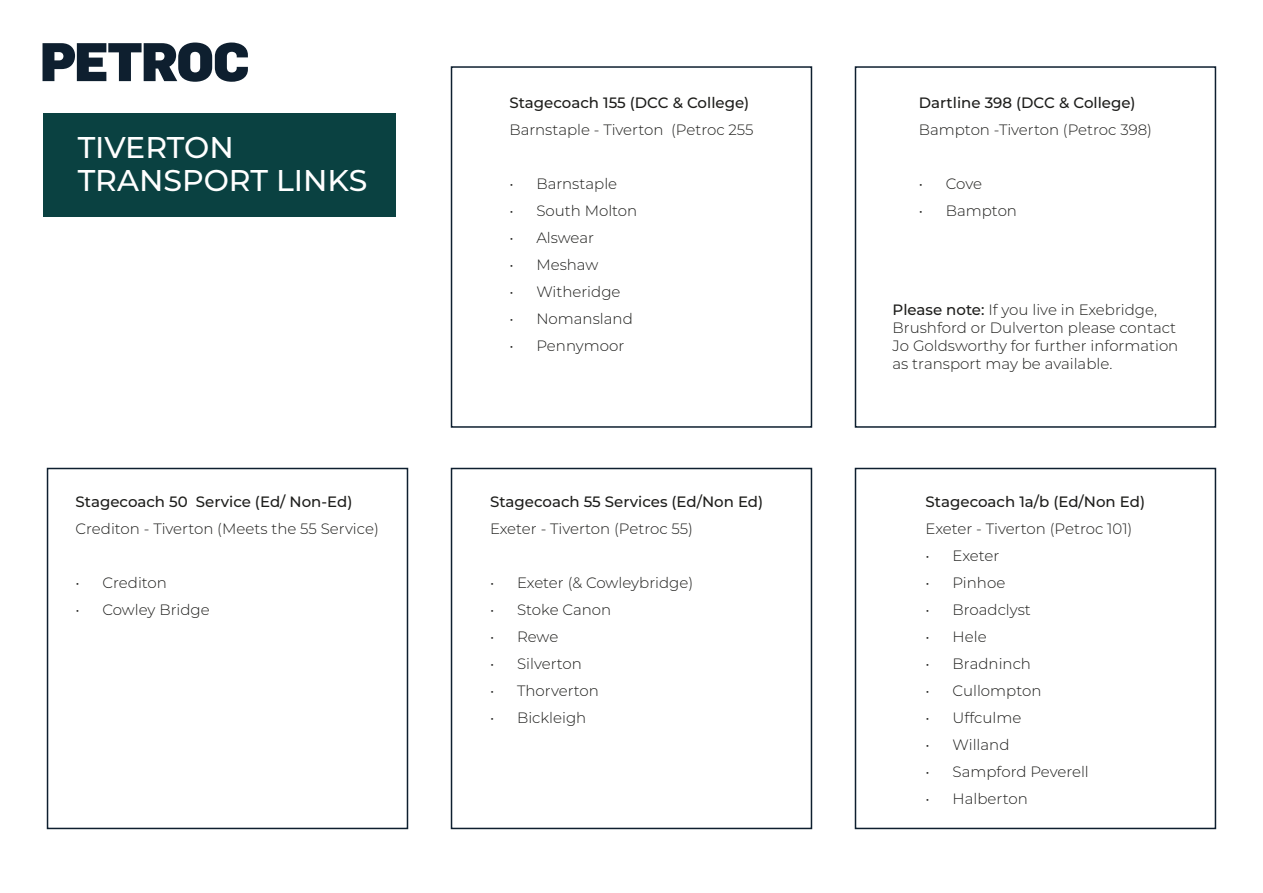
<style>
.page{position:relative;width:1263px;height:893px;background:#fff}
.page>*{position:absolute;margin:0;border:0;box-sizing:border-box;transform-origin:0 0}
.t1{font:500 30px/33px "Montserrat";color:#fff}
.t2{font:300 15px/18px "Montserrat";color:#1d1d1b}
.t3{font:500 15px "Montserrat";color:#1d1d1b}
.s1{font-weight:500}
</style>
<div class="page">
<div style="left:451px;top:66px;width:361px;height:362px;border:2px solid #0e1f2f"></div>
<div style="left:855px;top:66px;width:361px;height:362px;border:2px solid #0e1f2f"></div>
<div style="left:47px;top:468px;width:361px;height:361px;border:2px solid #0e1f2f"></div>
<div style="left:451px;top:468px;width:361px;height:361px;border:2px solid #0e1f2f"></div>
<div style="left:855px;top:468px;width:361px;height:361px;border:2px solid #0e1f2f"></div>
<div style="left:43px;top:113px;width:352px;height:103px;background:#0a4141"></div>
<svg style="left:43px;top:43px;width:205px;height:39px"></svg>
<p class="t1" style="left:78px;top:130px;width:291px">TIVERTON<br>TRANSPORT LINKS</p>
<p class="t3" style="left:75px;top:491px;width:278px">Stagecoach 50 Service (Ed/ Non-Ed)</p>
<p class="t2" style="left:75px;top:519px;width:305px">Crediton - Tiverton (Meets the 55 Service)</p>
<p class="t2" style="left:75px;top:573px;width:93px">• Crediton</p>
<p class="t2" style="left:75px;top:600px;width:136px">• Cowley Bridge</p>
<p class="t3" style="left:509px;top:93px;width:241px">Stagecoach 155 (DCC &amp; College)</p>
<p class="t2" style="left:509px;top:121px;width:246px">Barnstaple - Tiverton (Petroc 255</p>
<p class="t2" style="left:509px;top:175px;width:109px">• Barnstaple</p>
<p class="t2" style="left:509px;top:202px;width:129px">• South Molton</p>
<p class="t2" style="left:509px;top:229px;width:86px">• Alswear</p>
<p class="t2" style="left:509px;top:256px;width:91px">• Meshaw</p>
<p class="t2" style="left:509px;top:283px;width:113px">• Witheridge</p>
<p class="t2" style="left:509px;top:310px;width:125px">• Nomansland</p>
<p class="t2" style="left:509px;top:337px;width:116px">• Pennymoor</p>
<p class="t3" style="left:490px;top:491px;width:275px">Stagecoach 55 Services (Ed/Non Ed)</p>
<p class="t2" style="left:490px;top:519px;width:205px">Exeter - Tiverton (Petroc 55)</p>
<p class="t2" style="left:490px;top:573px;width:205px">• Exeter (&amp; Cowleybridge)</p>
<p class="t2" style="left:490px;top:600px;width:123px">• Stoke Canon</p>
<p class="t2" style="left:490px;top:627px;width:70px">• Rewe</p>
<p class="t2" style="left:490px;top:654px;width:93px">• Silverton</p>
<p class="t2" style="left:490px;top:681px;width:110px">• Thorverton</p>
<p class="t2" style="left:490px;top:708px;width:98px">• Bickleigh</p>
<p class="t2" style="left:919px;top:89px;width:235px;line-height:27px"><span class="s1">Dartline 398 (DCC &amp; College)<br></span>Bampton -Tiverton (Petroc 398)</p>
<p class="t2" style="left:919px;top:175px;width:65px">• Cove</p>
<p class="t2" style="left:919px;top:202px;width:100px">• Bampton</p>
<p class="t2" style="left:892px;top:300px;width:287px"><span class="s1">Please note:</span> If you live in Exebridge, Brushford or Dulverton please contact Jo Goldsworthy for further information as transport may be available.</p>
<p class="t3" style="left:926px;top:491px;width:221px">Stagecoach 1a/b (Ed/Non Ed)</p>
<p class="t2" style="left:926px;top:519px;width:208px">Exeter - Tiverton (Petroc 101)</p>
<p class="t2" style="left:926px;top:546px;width:75px">• Exeter</p>
<p class="t2" style="left:926px;top:573px;width:81px">• Pinhoe</p>
<p class="t2" style="left:926px;top:600px;width:107px">• Broadclyst</p>
<p class="t2" style="left:926px;top:627px;width:63px">• Hele</p>
<p class="t2" style="left:926px;top:654px;width:107px">• Bradninch</p>
<p class="t2" style="left:926px;top:681px;width:117px">• Cullompton</p>
<p class="t2" style="left:926px;top:708px;width:97px">• Uffculme</p>
<p class="t2" style="left:926px;top:735px;width:85px">• Willand</p>
<p class="t2" style="left:926px;top:762px;width:165px">• Sampford Peverell</p>
<p class="t2" style="left:926px;top:789px;width:104px">• Halberton</p>
</div>
